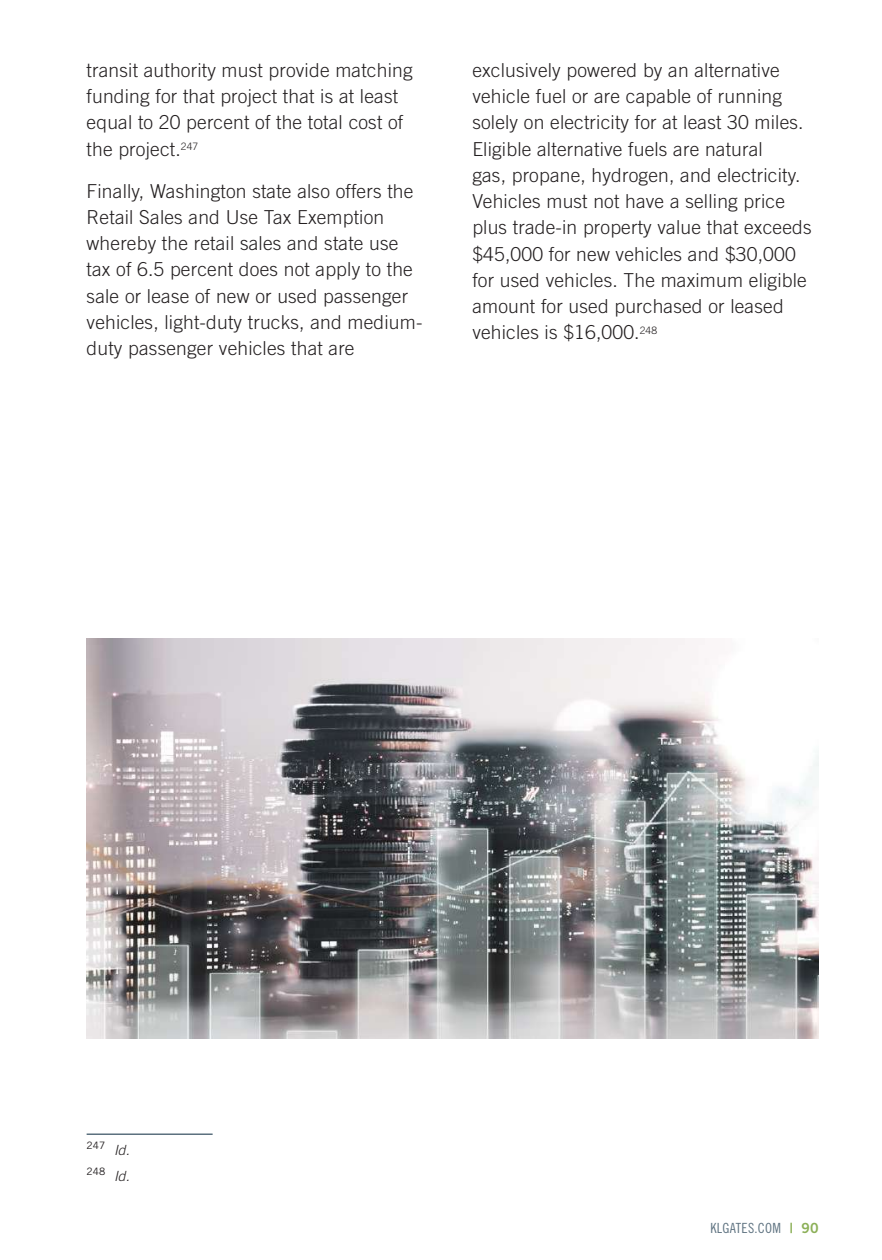
<style>
.page{position:relative;width:882px;height:1260px;background:#fff}
.page>*{position:absolute;margin:0;border:0;box-sizing:border-box;transform-origin:0 0}
.t1{font:300 19.25px/26.2px "Trade Gothic LT Std";letter-spacing:.01em;color:#231f20}
.t2{font:14px "Trade Gothic LT Std Cn 18";letter-spacing:.02em;color:#607482}
.t3{font:10.15px "Trade Gothic LT Std";color:#231f20}
.s1{font-weight:300;font-style:italic;font-size:14px}
.s2{font-family:"Trade Gothic LT Std Bd 2";color:#8cb058}
</style>
<div class="page">
<hr style="left:87px;top:1134px;width:126px;height:1px;background:#445c6c">
<img style="left:87px;top:639px;width:732px;height:399px">
<p class="t1" style="left:87px;top:57px;width:328px">transit authority must provide matching funding for that project that is at least equal to 20 percent of the total cost of the project.<sup>247</sup></p>
<p class="t1" style="left:87px;top:177px;width:337px">Finally, Washington state also offers the Retail Sales and Use Tax Exemption whereby the retail sales and state use tax of 6.5 percent does not apply to the sale or lease of new or used passenger vehicles, light-duty trucks, and medium&shy;duty passenger vehicles that are</p>
<p class="t1" style="left:472px;top:57px;width:341px">exclusively powered by an alternative vehicle fuel or are capable of running solely on electricity for at least 30 miles.<br>Eligible alternative fuels are natural<br>gas, propane, hydrogen, and electricity.<br>Vehicles must not have a selling price plus trade-in property value that exceeds $45,000 for new vehicles and $30,000 for used vehicles. The maximum eligible amount for used purchased or leased vehicles is $16,000.<sup>248</sup></p>
<p class="t3" style="left:87px;top:1140px;width:45px">247 <span class="s1">Id.</span></p>
<p class="t3" style="left:87px;top:1166px;width:45px">248 <span class="s1">Id.</span></p>
<p class="t2" style="left:710px;top:1219px;width:110px">KLGATES.COM <span class="s2">| 90</span></p>
</div>
